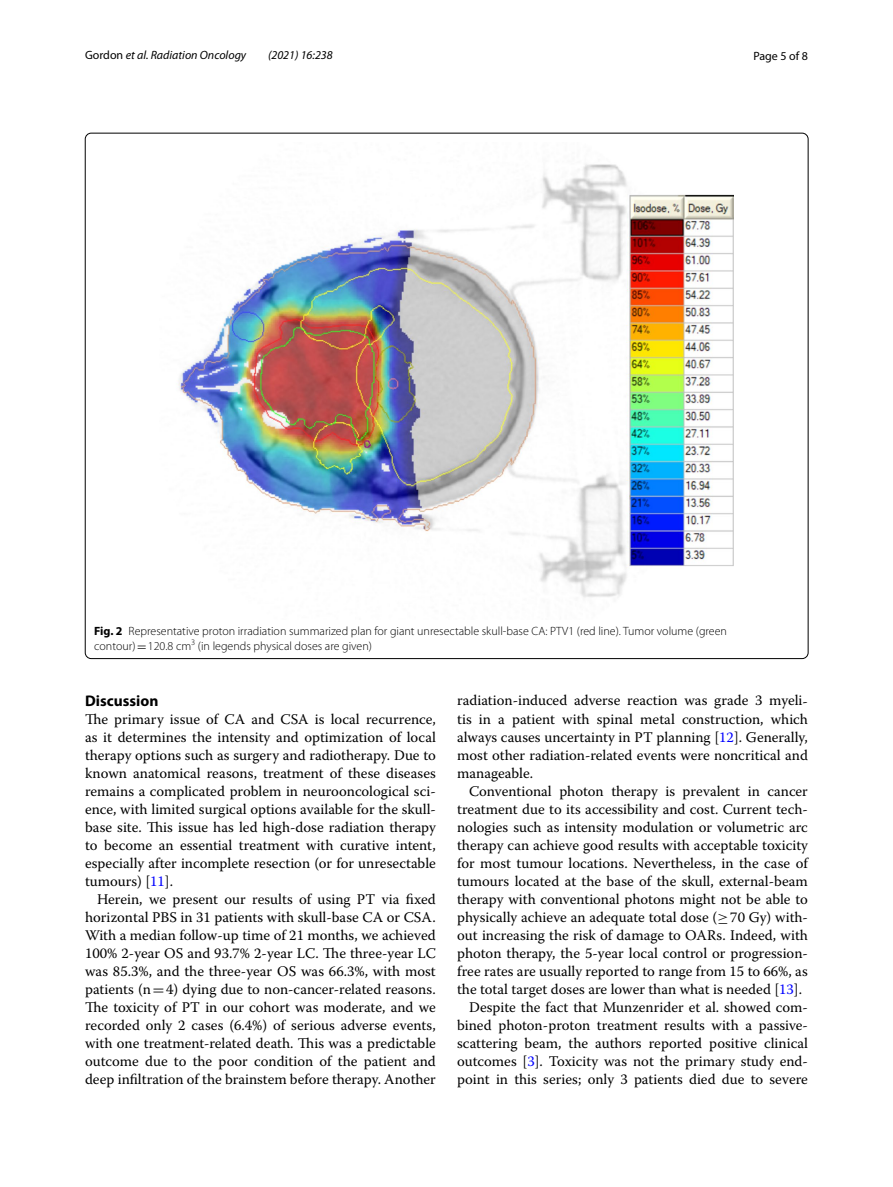
<style>
.page{position:relative;width:893px;height:1187px;background:#fff}
.page>*{position:absolute;margin:0;border:0;box-sizing:border-box;transform-origin:0 0}
.t1{font:700 15.45px "Myriad Pro";color:#000}
.t2{font:14.7px/18px "Warnock Pro";color:#000;text-align:justify}
.t3{font:300 12px/15px "Myriad Pro";color:#000}
.t4{font:italic 12px "Myriad Pro";color:#000}
.t5{font:12px "Myriad Pro";color:#000}
.s1{font-style:normal}
.s2{font-weight:700}
.s3{font-family:"MTSY";font-weight:400}
.s4{color:#00f}
.s5{font-family:"MTSY"}
</style>
<div class="page">
<img style="left:178px;top:164px;width:556px;height:434px">
<p class="t4" style="left:85px;top:48px;width:163px"><span class="s1">Gordon</span> et al. Radiation Oncology</p>
<p class="t4" style="left:268px;top:48px;width:66px">(2021) 16:238</p>
<p class="t5" style="left:753px;top:48px;width:56px">Page 5 of 8</p>
<p class="t3" style="left:94px;top:623px;width:634px"><span class="s2">Fig. 2</span> Representative proton irradiation summarized plan for giant unresectable skull-base CA: PTV1 (red line). Tumor volume (green contour)<span class="s3">=</span>120.8 -cm<sup>3</sup> (in legends physical doses are given)</p>
<p class="t1" style="left:85px;top:691px;width:75px">Discussion</p>
<p class="t2" style="left:85px;top:710px;width:352px">The primary issue of CA and CSA is local recurrence, as it determines the intensity and optimization of local therapy options such as surgery and radiotherapy. Due to known anatomical reasons, treatment of these diseases remains a complicated problem in neurooncological sci&shy;ence, with limited surgical options available for the skull&shy;base site. This issue has led high-dose radiation therapy to become an essential treatment with curative intent, especially after incomplete resection (or for unresectable tumours) [<span class="s4">11</span>].</p>
<p class="t2" style="left:85px;top:890px;width:352px;text-indent:12px">Herein, we present our results of using PT via fixed horizontal PBS in 31 patients with skull-base CA or CSA.<br>With a median follow-up time of 21 months, we achieved 100% 2-year OS and 93.7% 2-year LC. The three-year LC was 85.3%, and the three-year OS was 66.3%, with most patients (n<span class="s5">=</span>4) dying due to non-cancer-related reasons.<br>The toxicity of PT in our cohort was moderate, and we recorded only 2 cases (6.4%) of serious adverse events, with one treatment-related death. This was a predictable outcome due to the poor condition of the patient and deep infiltration of the brainstem before therapy. Another</p>
<p class="t2" style="left:457px;top:691px;width:352px">radiation-induced adverse reaction was grade 3 myeli&shy;tis in a patient with spinal metal construction, which always causes uncertainty in PT planning [<span class="s4">12</span>]. Generally, most other radiation-related events were noncritical and manageable.</p>
<p class="t2" style="left:469px;top:781px;width:340px">Conventional photon therapy is prevalent in cancer</p>
<p class="t2" style="left:457px;top:799px;width:352px">treatment due to its accessibility and cost. Current tech-</p>
<p class="t2" style="left:457px;top:817px;width:352px">nologies such as intensity modulation or volumetric arc</p>
<p class="t2" style="left:457px;top:835px;width:352px">therapy can achieve good results with acceptable toxicity</p>
<p class="t2" style="left:457px;top:853px;width:352px">for most tumour locations. Nevertheless, in the case of</p>
<p class="t2" style="left:457px;top:871px;width:352px">tumours located at the base of the skull, external-beam</p>
<p class="t2" style="left:457px;top:889px;width:352px">therapy with conventional photons might not be able to</p>
<p class="t2" style="left:457px;top:907px;width:352px">physically achieve an adequate total dose (<span class="s5">≥</span>70 Gy) with-</p>
<p class="t2" style="left:457px;top:925px;width:352px">out increasing the risk of damage to OARs. Indeed, with</p>
<p class="t2" style="left:457px;top:943px;width:352px">photon therapy, the 5-year local control or progression-</p>
<p class="t2" style="left:457px;top:961px;width:352px">free rates are usually reported to range from 15 to 66%, as</p>
<p class="t2" style="left:457px;top:979px;width:346px">the total target doses are lower than what is needed [<span class="s4">13</span>].</p>
<p class="t2" style="left:469px;top:997px;width:340px">Despite the fact that Munzenrider et al. showed com-</p>
<p class="t2" style="left:457px;top:1015px;width:352px">bined photon-proton treatment results with a passive-</p>
<p class="t2" style="left:457px;top:1033px;width:352px">scattering beam, the authors reported positive clinical</p>
<p class="t2" style="left:457px;top:1051px;width:352px">outcomes [<span class="s4">3</span>]. Toxicity was not the primary study end-</p>
<p class="t2" style="left:457px;top:1069px;width:352px">point in this series; only 3 patients died due to severe</p>
</div>
